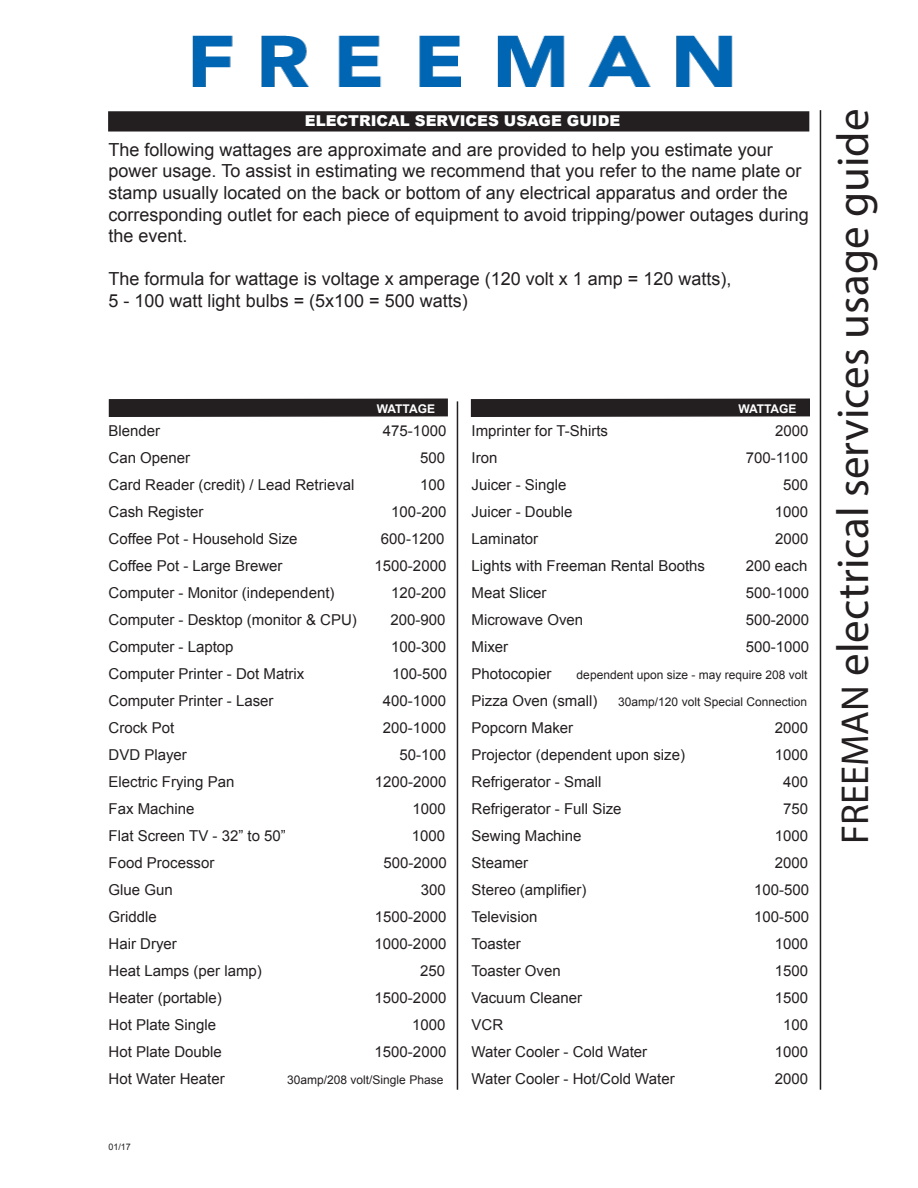
<style>
.page{position:relative;width:918px;height:1188px;background:#fff}
.page>*{position:absolute;margin:0;border:0;box-sizing:border-box;transform-origin:0 0}
.t1{font:45px "Myriad Pro";color:#231f20}
.t2{font:18px/21.6px "Arial";color:#231f20}
.t3{font:15px "Arial";color:#231f20}
.t4{font:900 15px "Arial";color:#fff}
.t5{font:12px "Arial";color:#231f20}
.secondary_style{font:700 12px "Arial";letter-spacing:-.03em;color:#fff}
.t6{font:9px "Arial";color:#231f20}
.s1{font-size:39px}
</style>
<div class="page">
<div style="left:109px;top:112px;width:700px;height:19px;background:#231f20"></div>
<div style="left:108px;top:111px;width:701px;height:21px;border:2px solid #231f20"></div>
<svg style="left:108px;top:398px;width:340px;height:19px"></svg>
<svg style="left:470px;top:398px;width:340px;height:19px"></svg>
<hr style="left:457px;top:401px;width:1px;height:689px;background:#231f20">
<hr style="left:820px;top:110px;width:1px;height:980px;background:#231f20">
<img style="left:132px;top:35px;width:655px;height:97px">
<p class="t4" style="left:305px;top:109px;width:317px">ELECTRICAL SERVICES USAGE GUIDE</p>
<p class="t2" style="left:109px;top:139px;width:702px">The following wattages are approximate and are provided to help you estimate your power usage. To assist in estimating we recommend that you refer to the name plate or stamp usually located on the back or bottom of any electrical apparatus and order the corresponding outlet for each piece of equipment to avoid tripping/power outages during the event.</p>
<p class="t2" style="left:109px;top:268px;width:624px">The formula for wattage is voltage x amperage (120 volt x 1 amp = 120 watts),</p>
<p class="t2" style="left:109px;top:290px;width:361px">5 - 100 watt light bulbs = (5x100 = 500 watts)</p>
<p class="secondary_style" style="left:377px;top:400px;width:60px">WATTAGE</p>
<p class="t3" style="left:109px;top:420px;width:53px">Blender</p>
<p class="t3" style="left:383px;top:420px;width:65px">475-1000</p>
<p class="t3" style="left:109px;top:447px;width:83px">Can Opener</p>
<p class="t3" style="left:420px;top:447px;width:27px">500</p>
<p class="t3" style="left:109px;top:474px;width:247px">Card Reader (credit) / Lead Retrieval</p>
<p class="t3" style="left:420px;top:474px;width:27px">100</p>
<p class="t3" style="left:109px;top:501px;width:97px">Cash Register</p>
<p class="t3" style="left:391px;top:501px;width:57px">100-200</p>
<p class="t3" style="left:109px;top:528px;width:190px">Coffee Pot - Household Size</p>
<p class="t3" style="left:381px;top:528px;width:65px">600-1200</p>
<p class="t3" style="left:109px;top:555px;width:175px">Coffee Pot - Large Brewer</p>
<p class="t3" style="left:375px;top:555px;width:73px">1500-2000</p>
<p class="t3" style="left:109px;top:582px;width:227px">Computer - Monitor (independent)</p>
<p class="t3" style="left:391px;top:582px;width:57px">120-200</p>
<p class="t3" style="left:109px;top:609px;width:250px">Computer - Desktop (monitor &amp; CPU)</p>
<p class="t3" style="left:390px;top:609px;width:57px">200-900</p>
<p class="t3" style="left:109px;top:636px;width:127px">Computer - Laptop</p>
<p class="t3" style="left:391px;top:636px;width:57px">100-300</p>
<p class="t3" style="left:109px;top:663px;width:197px">Computer Printer - Dot Matrix</p>
<p class="t3" style="left:392px;top:663px;width:57px">100-500</p>
<p class="t3" style="left:109px;top:690px;width:167px">Computer Printer - Laser</p>
<p class="t3" style="left:383px;top:690px;width:65px">400-1000</p>
<p class="t3" style="left:109px;top:717px;width:67px">Crock Pot</p>
<p class="t3" style="left:383px;top:717px;width:65px">200-1000</p>
<p class="t3" style="left:109px;top:744px;width:80px">DVD Player</p>
<p class="t3" style="left:399px;top:744px;width:48px">50-100</p>
<p class="t3" style="left:109px;top:771px;width:127px">Electric Frying Pan</p>
<p class="t3" style="left:375px;top:771px;width:73px">1200-2000</p>
<p class="t3" style="left:109px;top:798px;width:87px">Fax Machine</p>
<p class="t3" style="left:413px;top:798px;width:35px">1000</p>
<p class="t3" style="left:109px;top:825px;width:179px">Flat Screen TV - 32” to 50”</p>
<p class="t3" style="left:412px;top:825px;width:35px">1000</p>
<p class="t3" style="left:109px;top:852px;width:107px">Food Processor</p>
<p class="t3" style="left:383px;top:852px;width:65px">500-2000</p>
<p class="t3" style="left:109px;top:879px;width:66px">Glue Gun</p>
<p class="t3" style="left:421px;top:879px;width:27px">300</p>
<p class="t3" style="left:109px;top:906px;width:50px">Griddle</p>
<p class="t3" style="left:375px;top:906px;width:73px">1500-2000</p>
<p class="t3" style="left:109px;top:933px;width:70px">Hair Dryer</p>
<p class="t3" style="left:375px;top:933px;width:73px">1000-2000</p>
<p class="t3" style="left:109px;top:960px;width:155px">Heat Lamps (per lamp)</p>
<p class="t3" style="left:420px;top:960px;width:27px">250</p>
<p class="t3" style="left:109px;top:987px;width:115px">Heater (portable)</p>
<p class="t3" style="left:375px;top:987px;width:73px">1500-2000</p>
<p class="t3" style="left:109px;top:1014px;width:109px">Hot Plate Single</p>
<p class="t3" style="left:412px;top:1014px;width:35px">1000</p>
<p class="t3" style="left:109px;top:1041px;width:115px">Hot Plate Double</p>
<p class="t3" style="left:375px;top:1041px;width:73px">1500-2000</p>
<p class="t3" style="left:109px;top:1068px;width:118px">Hot Water Heater</p>
<p class="t5" style="left:287px;top:1071px;width:158px">30amp/208 volt/Single Phase</p>
<p class="t6" style="left:108px;top:1141px;width:24px">01/17</p>
<p class="secondary_style" style="left:738px;top:400px;width:60px">WATTAGE</p>
<p class="t3" style="left:472px;top:420px;width:138px">Imprinter for T-Shirts</p>
<p class="t3" style="left:775px;top:420px;width:35px">2000</p>
<p class="t3" style="left:472px;top:447px;width:27px">Iron</p>
<p class="t3" style="left:746px;top:447px;width:64px">700-1100</p>
<p class="t3" style="left:472px;top:474px;width:97px">Juicer - Single</p>
<p class="t3" style="left:783px;top:474px;width:27px">500</p>
<p class="t3" style="left:472px;top:501px;width:102px">Juicer - Double</p>
<p class="t3" style="left:775px;top:501px;width:35px">1000</p>
<p class="t3" style="left:472px;top:528px;width:68px">Laminator</p>
<p class="t3" style="left:775px;top:528px;width:35px">2000</p>
<p class="t3" style="left:472px;top:555px;width:235px">Lights with Freeman Rental Booths</p>
<p class="t3" style="left:746px;top:555px;width:63px">200 each</p>
<p class="t3" style="left:472px;top:582px;width:77px">Meat Slicer</p>
<p class="t3" style="left:746px;top:582px;width:65px">500-1000</p>
<p class="t3" style="left:472px;top:609px;width:113px">Microwave Oven</p>
<p class="t3" style="left:746px;top:609px;width:65px">500-2000</p>
<p class="t3" style="left:472px;top:636px;width:38px">Mixer</p>
<p class="t3" style="left:746px;top:636px;width:65px">500-1000</p>
<p class="t3" style="left:472px;top:663px;width:82px">Photocopier</p>
<p class="t5" style="left:577px;top:666px;width:232px">dependent upon size - may require 208 volt</p>
<p class="t3" style="left:472px;top:690px;width:127px">Pizza Oven (small)</p>
<p class="t5" style="left:618px;top:693px;width:190px">30amp/120 volt Special Connection</p>
<p class="t3" style="left:472px;top:717px;width:103px">Popcorn Maker</p>
<p class="t3" style="left:775px;top:717px;width:35px">2000</p>
<p class="t3" style="left:472px;top:744px;width:215px">Projector (dependent upon size)</p>
<p class="t3" style="left:775px;top:744px;width:35px">1000</p>
<p class="t3" style="left:472px;top:771px;width:132px">Refrigerator - Small</p>
<p class="t3" style="left:783px;top:771px;width:27px">400</p>
<p class="t3" style="left:472px;top:798px;width:152px">Refrigerator - Full Size</p>
<p class="t3" style="left:783px;top:798px;width:27px">750</p>
<p class="t3" style="left:472px;top:825px;width:112px">Sewing Machine</p>
<p class="t3" style="left:775px;top:825px;width:35px">1000</p>
<p class="t3" style="left:472px;top:852px;width:58px">Steamer</p>
<p class="t3" style="left:775px;top:852px;width:35px">2000</p>
<p class="t3" style="left:472px;top:879px;width:117px">Stereo (amplifier)</p>
<p class="t3" style="left:754px;top:879px;width:57px">100-500</p>
<p class="t3" style="left:472px;top:906px;width:67px">Television</p>
<p class="t3" style="left:754px;top:906px;width:57px">100-500</p>
<p class="t3" style="left:472px;top:933px;width:51px">Toaster</p>
<p class="t3" style="left:775px;top:933px;width:35px">1000</p>
<p class="t3" style="left:472px;top:960px;width:91px">Toaster Oven</p>
<p class="t3" style="left:775px;top:960px;width:35px">1500</p>
<p class="t3" style="left:472px;top:987px;width:112px">Vacuum Cleaner</p>
<p class="t3" style="left:775px;top:987px;width:35px">1500</p>
<p class="t3" style="left:472px;top:1014px;width:33px">VCR</p>
<p class="t3" style="left:783px;top:1014px;width:27px">100</p>
<p class="t3" style="left:472px;top:1041px;width:177px">Water Cooler - Cold Water</p>
<p class="t3" style="left:775px;top:1041px;width:35px">1000</p>
<p class="t3" style="left:472px;top:1068px;width:205px">Water Cooler - Hot/Cold Water</p>
<p class="t3" style="left:775px;top:1068px;width:35px">2000</p>
<p class="t1" style="left:825px;top:844px;width:737px;rotate:-90deg"><span class="s1">FREEMAN</span> electrical services usage guide</p>
</div>
